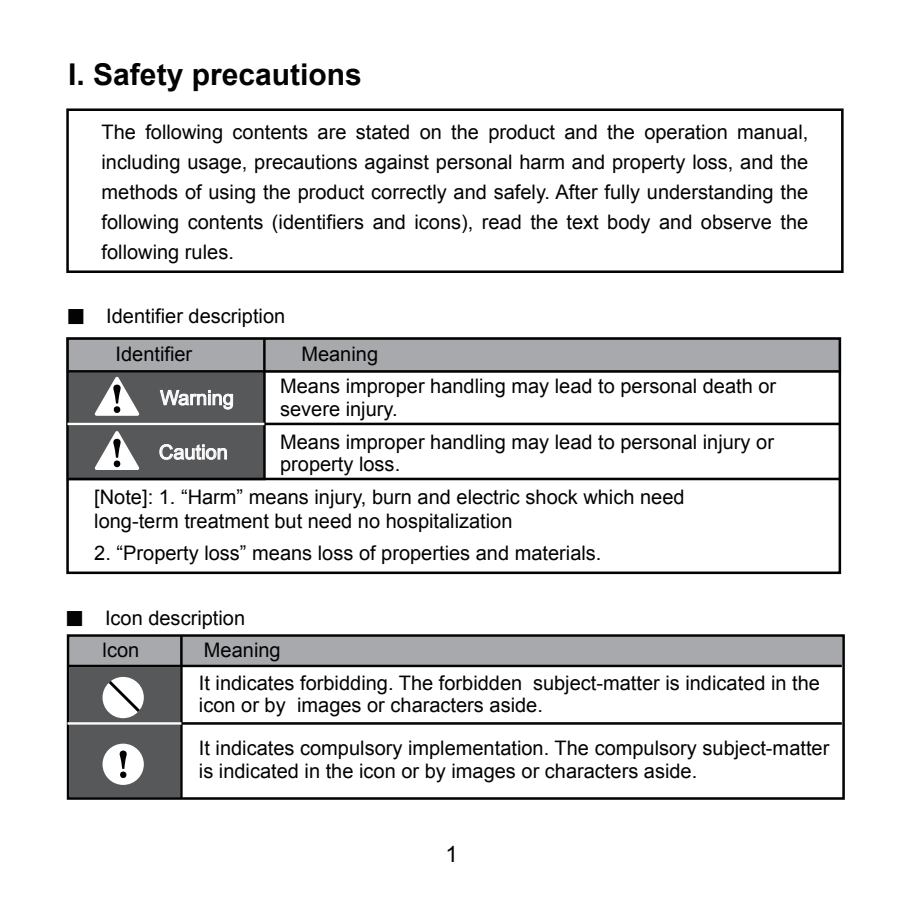
<style>
.page{position:relative;width:922px;height:922px;background:#fff}
.page>*{position:absolute;margin:0;border:0;box-sizing:border-box;transform-origin:0 0}
.t1{font:700 30px "Arial";color:#030303}
.t2{font:22.5px "Arial";color:#030303}
.t3{font:20px/30px "Arial";color:#030303}
.t4{font:20px "Arial";color:#fff}
</style>
<div class="page">
<div style="left:67px;top:662px;width:116px;height:138px;background:#57585a"></div>
<div style="left:67px;top:634px;width:777px;height:33px;background:#a8a9ad"></div>
<div style="left:66px;top:337px;width:199px;height:143px;background:#57585a"></div>
<div style="left:66px;top:337px;width:774px;height:35px;background:#a8a9ad"></div>
<div style="left:102px;top:743px;width:42px;height:41px;background:#fff;border-radius:50%"></div>
<div style="left:66px;top:108px;width:777px;height:165px;background:#fff;border:3px solid #030303"></div>
<div style="left:66px;top:337px;width:774px;height:237px;border:3px solid #030303"></div>
<hr style="left:68px;top:370px;width:771px;height:2px;background:#030303">
<hr style="left:68px;top:422px;width:771px;height:3px;background:#030303">
<hr style="left:68px;top:477px;width:772px;height:3px;background:#030303">
<hr style="left:263px;top:338px;width:2px;height:141px;background:#030303">
<svg style="left:159px;top:390px;width:74px;height:19px"></svg>
<svg style="left:159px;top:444px;width:68px;height:16px"></svg>
<div style="left:67px;top:634px;width:777px;height:165px;border:3px solid #030303"></div>
<hr style="left:68px;top:664px;width:773px;height:3px;background:#030303">
<hr style="left:68px;top:722px;width:773px;height:2px;background:#030303">
<hr style="left:180px;top:635px;width:2px;height:163px;background:#030303">
<svg style="left:102px;top:676px;width:42px;height:42px"></svg>
<svg style="left:105px;top:677px;width:38px;height:38px"></svg>
<hr style="left:68px;top:422px;width:196px;height:3px;background:#fff">
<hr style="left:68px;top:722px;width:113px;height:2px;background:#fff">
<svg style="left:94px;top:376px;width:46px;height:39px"></svg>
<svg style="left:94px;top:431px;width:46px;height:39px"></svg>
<svg style="left:120px;top:750px;width:7px;height:27px"></svg>
<h1 class="t1" style="left:68px;top:54px;width:295px">I. Safety precautions</h1>
<p class="t3" style="left:101px;top:117px;width:708px;text-align:justify">The following contents are stated on the product and the operation manual, including usage, precautions against personal harm and property loss, and the methods of using the product correctly and safely. After fully understanding the following contents (identifiers and icons), read the text body and observe the following rules.</p>
<p class="t3" style="left:115px;top:297px;width:171px;line-height:38px;text-indent:-9px">Identifier description<br>Identifier</p>
<p class="t3" style="left:280px;top:338px;width:497px;line-height:32px;text-indent:21px">Meaning<br>Means improper handling may lead to personal death or</p>
<p class="t3" style="left:280px;top:392px;width:495px;line-height:32.5px">severe injury.<br>Means improper handling may lead to personal injury or</p>
<p class="t3" style="left:94px;top:447px;width:591px;line-height:33px;text-indent:186px">property loss.<br>[Note]: 1. “Harm” means injury, burn and electric shock which need</p>
<p class="t3" style="left:94px;top:506px;width:419px">long-term treatment but need no hospitalization</p>
<p class="t3" style="left:94px;top:537px;width:508px">2. “Property loss” means loss of properties and materials.</p>
<p class="t4" style="left:160px;top:384px;width:75px">Warning</p>
<p class="t4" style="left:159px;top:439px;width:70px">Caution</p>
<p class="t3" style="left:103px;top:602px;width:144px;line-height:31.5px">Icon description lcon</p>
<p class="t3" style="left:199px;top:633px;width:622px;line-height:33px">Meaning<br>It indicates forbidding. The forbidden subject-matter is indicated in the</p>
<p class="t3" style="left:199px;top:683px;width:631px;line-height:43px">icon or by images or characters aside.<br>It indicates compulsory implementation. The compulsory subject-matter</p>
<p class="t3" style="left:199px;top:755px;width:499px">is indicated in the icon or by images or characters aside.</p>
<p class="t2" style="left:445px;top:839px;width:14px">1</p>
</div>
